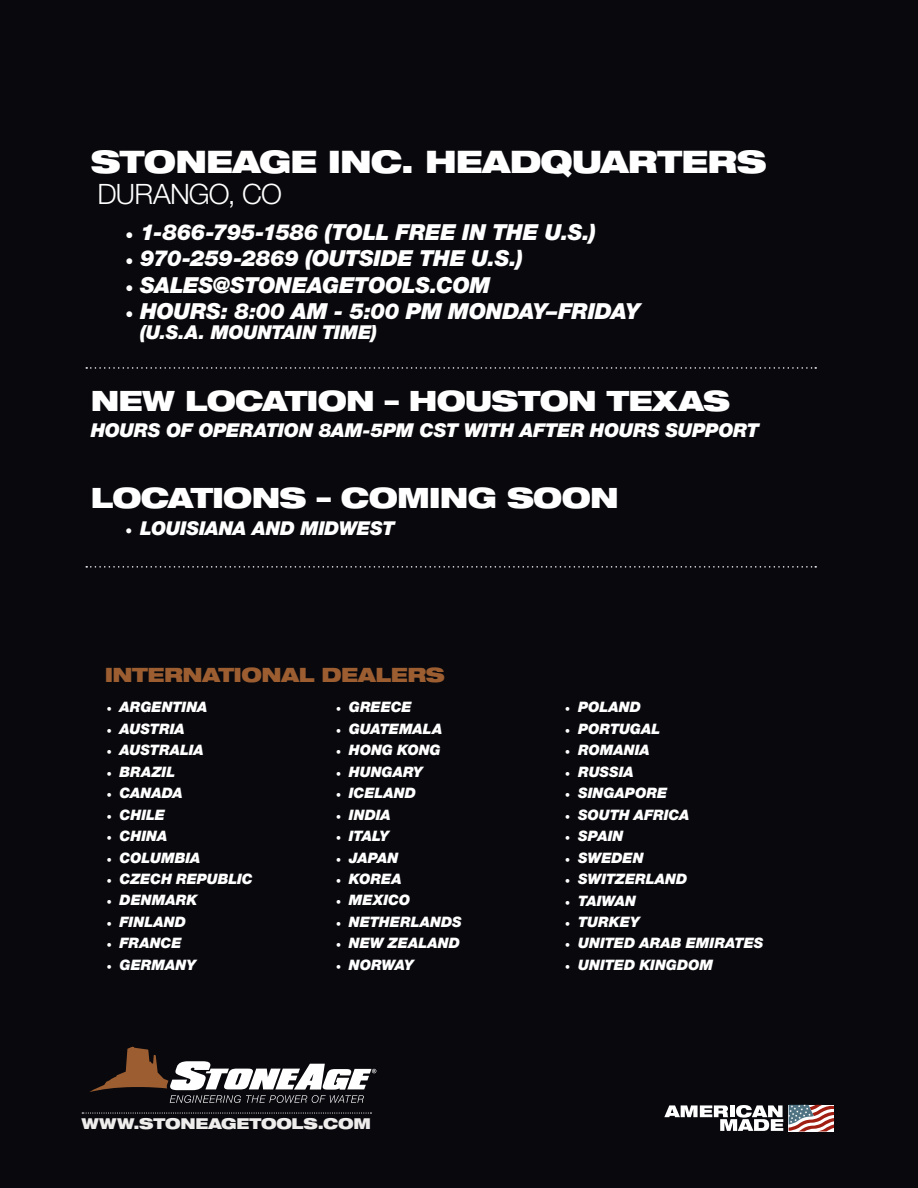
<style>
.page{position:relative;width:918px;height:1188px;background:#08080d}
.page>*{position:absolute;margin:0;border:0;box-sizing:border-box;transform-origin:0 0}
.t1{font:900 expanded 31.2px "Helvetica Neue LT Std";letter-spacing:-.025em;color:#fff}
.t2{font:900 expanded 28.2px "Helvetica Neue LT Std";letter-spacing:-.03em;color:#fff}
.t3{font:300 28.2px "Helvetica Neue LT Std";letter-spacing:-.03em;color:#fff}
.t4{font:italic 900 22.2px "Helvetica Neue LT Std";letter-spacing:-.02em;color:#fff}
.t5{font:900 expanded 19.8px "Helvetica Neue LT Std";letter-spacing:-.025em;color:#9c5e31}
.t6{font:italic 900 19.2px "Helvetica Neue LT Std";letter-spacing:-.015em;color:#fff}
.t7{font:900 expanded 15px "Helvetica Neue LT Std";letter-spacing:-.015em;color:#efedec}
.t8{font:italic 900 14.4px "Helvetica Neue LT Std";letter-spacing:-.005em;color:#fff}
.s1{font-family:"Minion Pro";font-weight:400;font-style:normal}
</style>
<div class="page">
<svg style="left:82px;top:1113px;width:289px;height:1px"></svg>
<svg style="left:89px;top:1047px;width:287px;height:56px"></svg>
<svg style="left:789px;top:1105px;width:45px;height:26px"></svg>
<svg style="left:664px;top:1105px;width:119px;height:26px"></svg>
<svg style="left:86px;top:367px;width:730px;height:2px"></svg>
<svg style="left:86px;top:566px;width:730px;height:2px"></svg>
<h1 class="t1" style="left:91px;top:141px;width:677px">STONEAGE INC. HEADQUARTERS</h1>
<h2 class="t3" style="left:97px;top:177px;width:186px">DURANGO, CO</h2>
<h3 class="t4" style="left:125px;top:218px;width:473px"><span class="s1">•</span> 1-866-795-1586 (TOLL FREE IN THE U.S.)</h3>
<h3 class="t4" style="left:125px;top:245px;width:399px"><span class="s1">•</span> 970-259-2869 (OUTSIDE THE U.S.)</h3>
<h3 class="t4" style="left:125px;top:271px;width:367px"><span class="s1">•</span> SALES@STONEAGETOOLS.COM</h3>
<h3 class="t4" style="left:125px;top:298px;width:516px"><span class="s1">•</span> HOURS: 8:00 AM - 5:00 PM MONDAY–FRIDAY</h3>
<h3 class="t6" style="left:140px;top:321px;width:239px">(U.S.A. MOUNTAIN TIME)</h3>
<h2 class="t2" style="left:91px;top:383px;width:641px">NEW LOCATION – HOUSTON TEXAS</h2>
<h3 class="t6" style="left:91px;top:418px;width:670px">HOURS OF OPERATION 8AM-5PM CST WITH AFTER HOURS SUPPORT</h3>
<h2 class="t2" style="left:91px;top:480px;width:530px">LOCATIONS – COMING SOON</h2>
<h3 class="t6" style="left:125px;top:517px;width:271px"><span class="s1">•</span> LOUISIANA AND MIDWEST</h3>
<h3 class="t5" style="left:105px;top:662px;width:342px">INTERNATIONAL DEALERS</h3>
<p class="t8" style="left:106px;top:698px;width:103px"><span class="s1">•</span> ARGENTINA</p>
<p class="t8" style="left:106px;top:720px;width:80px"><span class="s1">•</span> AUSTRIA</p>
<p class="t8" style="left:106px;top:741px;width:99px"><span class="s1">•</span> AUSTRALIA</p>
<p class="t8" style="left:106px;top:763px;width:70px"><span class="s1">•</span> BRAZIL</p>
<p class="t8" style="left:106px;top:784px;width:78px"><span class="s1">•</span> CANADA</p>
<p class="t8" style="left:106px;top:806px;width:60px"><span class="s1">•</span> CHILE</p>
<p class="t8" style="left:106px;top:827px;width:63px"><span class="s1">•</span> CHINA</p>
<p class="t8" style="left:106px;top:849px;width:96px"><span class="s1">•</span> COLUMBIA</p>
<p class="t8" style="left:106px;top:870px;width:148px"><span class="s1">•</span> CZECH REPUBLIC</p>
<p class="t8" style="left:106px;top:891px;width:92px"><span class="s1">•</span> DENMARK</p>
<p class="t8" style="left:106px;top:913px;width:81px"><span class="s1">•</span> FINLAND</p>
<p class="t8" style="left:106px;top:934px;width:77px"><span class="s1">•</span> FRANCE</p>
<p class="t8" style="left:106px;top:956px;width:91px"><span class="s1">•</span> GERMANY</p>
<p class="t8" style="left:336px;top:698px;width:78px"><span class="s1">•</span> GREECE</p>
<p class="t8" style="left:336px;top:720px;width:108px"><span class="s1">•</span> GUATEMALA</p>
<p class="t8" style="left:336px;top:741px;width:107px"><span class="s1">•</span> HONG KONG</p>
<p class="t8" style="left:336px;top:763px;width:89px"><span class="s1">•</span> HUNGARY</p>
<p class="t8" style="left:336px;top:784px;width:82px"><span class="s1">•</span> ICELAND</p>
<p class="t8" style="left:336px;top:806px;width:57px"><span class="s1">•</span> INDIA</p>
<p class="t8" style="left:336px;top:827px;width:55px"><span class="s1">•</span> ITALY</p>
<p class="t8" style="left:336px;top:849px;width:64px"><span class="s1">•</span> JAPAN</p>
<p class="t8" style="left:336px;top:870px;width:68px"><span class="s1">•</span> KOREA</p>
<p class="t8" style="left:336px;top:892px;width:76px"><span class="s1">•</span> MEXICO</p>
<p class="t8" style="left:336px;top:913px;width:128px"><span class="s1">•</span> NETHERLANDS</p>
<p class="t8" style="left:336px;top:934px;width:126px"><span class="s1">•</span> NEW ZEALAND</p>
<p class="t8" style="left:336px;top:956px;width:80px"><span class="s1">•</span> NORWAY</p>
<p class="t7" style="left:82px;top:1114px;width:291px">WWW.STONEAGETOOLS.COM</p>
<p class="t8" style="left:565px;top:698px;width:78px"><span class="s1">•</span> POLAND</p>
<p class="t8" style="left:565px;top:720px;width:97px"><span class="s1">•</span> PORTUGAL</p>
<p class="t8" style="left:565px;top:741px;width:87px"><span class="s1">•</span> ROMANIA</p>
<p class="t8" style="left:565px;top:763px;width:71px"><span class="s1">•</span> RUSSIA</p>
<p class="t8" style="left:565px;top:784px;width:104px"><span class="s1">•</span> SINGAPORE</p>
<p class="t8" style="left:565px;top:806px;width:126px"><span class="s1">•</span> SOUTH AFRICA</p>
<p class="t8" style="left:565px;top:827px;width:60px"><span class="s1">•</span> SPAIN</p>
<p class="t8" style="left:565px;top:849px;width:80px"><span class="s1">•</span> SWEDEN</p>
<p class="t8" style="left:565px;top:870px;width:124px"><span class="s1">•</span> SWITZERLAND</p>
<p class="t8" style="left:565px;top:892px;width:73px"><span class="s1">•</span> TAIWAN</p>
<p class="t8" style="left:565px;top:913px;width:76px"><span class="s1">•</span> TURKEY</p>
<p class="t8" style="left:565px;top:934px;width:200px"><span class="s1">•</span> UNITED ARAB EMIRATES</p>
<p class="t8" style="left:565px;top:956px;width:150px"><span class="s1">•</span> UNITED KINGDOM</p>
</div>
